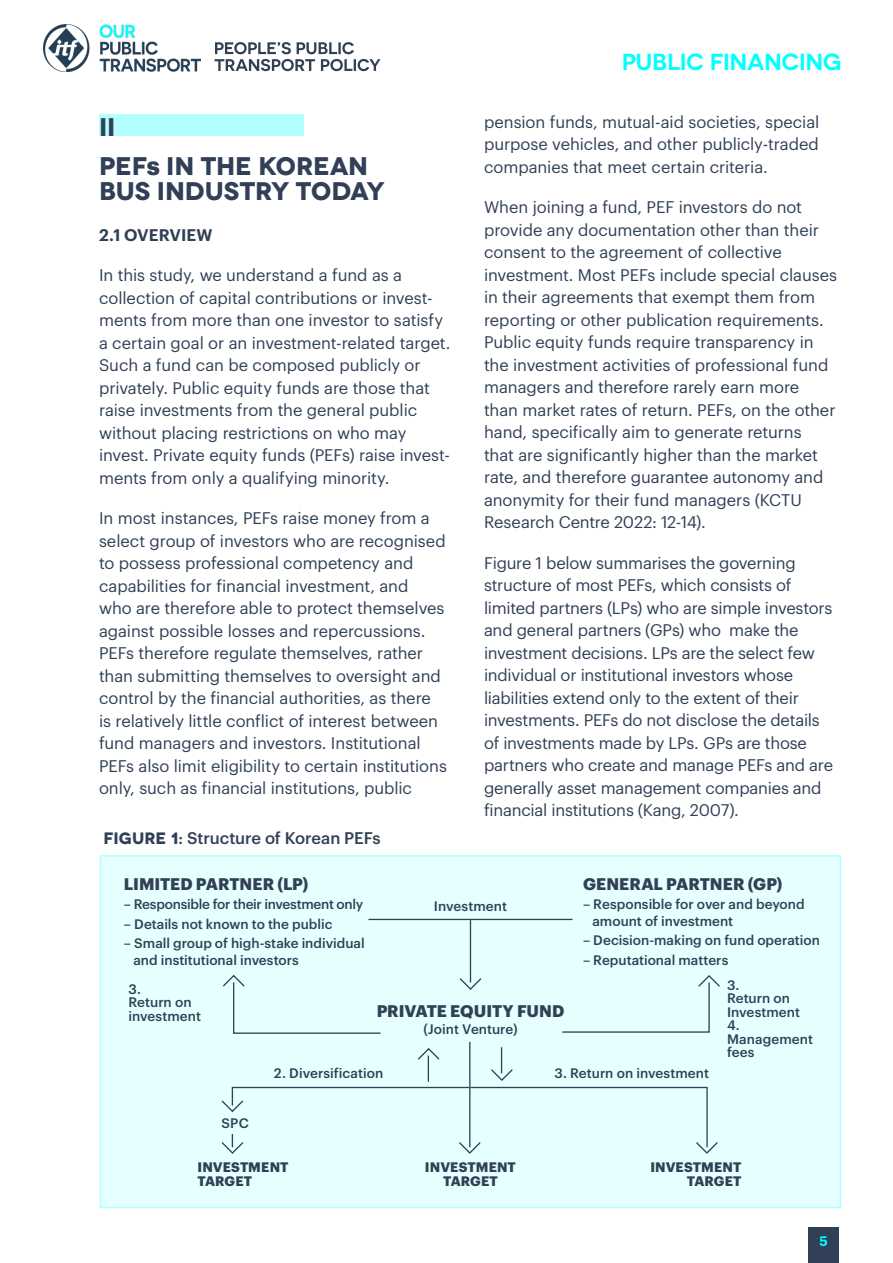
<style>
.page{position:relative;width:893px;height:1263px;background:#fff}
.page>*{position:absolute;margin:0;border:0;box-sizing:border-box;transform-origin:0 0}
.t1{font:700 expanded 25.5px/39px "Novecento";letter-spacing:-.005em;color:#314056}
.t2{font:600 23.25px "Novecentosanswide";letter-spacing:.005em;color:#0ff}
.t3{font:16.5px/22.5px "Graphik";letter-spacing:-.005em;color:#314056}
.t4{font:700 16.5px "Graphik";letter-spacing:-.005em;color:#314056}
.t5{font:500 16.5px "Graphik";letter-spacing:-.005em;color:#314056}
.t6{font:600 16.5px "Graphik";color:#314056}
.t7{font:500 13.5px/13.5px "Graphik";color:#314056}
.t8{font:700 13.5px/13.5px "Graphik";letter-spacing:.005em;color:#314056}
.t9{font:500 13.5px "Graphik";letter-spacing:-.02em;color:#314056}
.t10{font:600 13.5px "Graphik";color:#0ff}
.s1{font-family:"Graphik";font-stretch:normal}
.s2{font-family:"Novecento";font-weight:700;font-stretch:expanded}
</style>
<div class="page">
<img style="left:43px;top:25px;width:158px;height:46px">
<svg style="left:214px;top:42px;width:166px;height:29px"></svg>
<div style="left:808px;top:1227px;width:31px;height:36px;background:#314056"></div>
<div style="left:99px;top:114px;width:204px;height:21px;background:#b3ffff"></div>
<div style="left:100px;top:855px;width:741px;height:353px;background:#e6ffff;border:2px solid #b3ffff"></div>
<hr style="left:470px;top:920px;width:1px;height:62px;background:#314056">
<hr style="left:368px;top:919px;width:204px;height:1px;background:#314056">
<hr style="left:469px;top:1042px;width:1px;height:105px;background:#314056">
<svg style="left:223px;top:974px;width:158px;height:60px"></svg>
<svg style="left:562px;top:975px;width:158px;height:58px"></svg>
<svg style="left:459px;top:977px;width:23px;height:13px"></svg>
<svg style="left:221px;top:1047px;width:497px;height:107px"></svg>
<h1 class="t1" style="left:99px;top:107px;width:271px">II<br>PEF<span class="s1">s</span> IN THE KOREAN</h1>
<h1 class="t1" style="left:99px;top:172px;width:287px">BUS INDUSTRY TODAY</h1>
<p class="t6" style="left:99px;top:222px;width:115px">2.1 OVERVIEW</p>
<p class="t3" style="left:99px;top:262px;width:353px">In this study, we understand a fund as a collection of capital contributions or invest&shy;ments from more than one investor to satisfy a certain goal or an investment-related target.<br>Such a fund can be composed publicly or privately. Public equity funds are those that raise investments from the general public without placing restrictions on who may invest. Private equity funds (PEFs) raise invest&shy;ments from only a qualifying minority.</p>
<p class="t3" style="left:99px;top:505px;width:349px">In most instances, PEFs raise money from a select group of investors who are recognised to possess professional competency and capabilities for financial investment, and<br>who are therefore able to protect themselves against possible losses and repercussions.<br>PEFs therefore regulate themselves, rather than submitting themselves to oversight and control by the financial authorities, as there is relatively little conflict of interest between fund managers and investors. Institutional PEFs also limit eligibility to certain institutions only, such as financial institutions, public</p>
<p class="t5" style="left:103px;top:825px;width:279px"><span class="s2">FIGURE 1:</span> Structure of Korean PEFs</p>
<h2 class="t2" style="left:622px;top:48px;width:221px">PUBLIC FINANCING</h2>
<p class="t3" style="left:484px;top:109px;width:337px;text-align:justify">pension funds, mutual-aid societies, special purpose vehicles, and other publicly-traded companies that meet certain criteria.</p>
<p class="t3" style="left:484px;top:195px;width:355px">When joining a fund, PEF investors do not provide any documentation other than their consent to the agreement of collective investment. Most PEFs include special clauses in their agreements that exempt them from reporting or other publication requirements.<br>Public equity funds require transparency in the investment activities of professional fund managers and therefore rarely earn more than market rates of return. PEFs, on the other hand, specifically aim to generate returns<br>that are significantly higher than the market rate, and therefore guarantee autonomy and anonymity for their fund managers (KCTU Research Centre 2022: 12-14).</p>
<p class="t3" style="left:484px;top:550px;width:351px">Figure 1 below summarises the governing structure of most PEFs, which consists of limited partners (LPs) who are simple investors and general partners (GPs) who make the investment decisions. LPs are the select few individual or institutional investors whose liabilities extend only to the extent of their investments. PEFs do not disclose the details of investments made by LPs. GPs are those partners who create and manage PEFs and are generally asset management companies and financial institutions (Kang, 2007).</p>
<p class="t4" style="left:124px;top:871px;width:186px">LIMITED PARTNER (LP)</p>
<p class="t9" style="left:124px;top:894px;width:241px">– Responsible for their investment only</p>
<p class="t7" style="left:124px;top:916px;width:210px">– Details not known to the public</p>
<p class="t7" style="left:133px;top:934px;width:233px;line-height:16.5px;text-indent:-9px">– Small group of high-stake individual and institutional investors</p>
<p class="t7" style="left:434px;top:898px;width:75px">Investment</p>
<p class="t4" style="left:583px;top:871px;width:201px">GENERAL PARTNER (GP)</p>
<p class="t7" style="left:592px;top:895px;width:214px;line-height:16.5px;text-indent:-9px">– Responsible for over and beyond amount of investment</p>
<p class="t7" style="left:583px;top:932px;width:238px">– Decision-making on fund operation</p>
<p class="t7" style="left:583px;top:952px;width:147px">– Reputational matters</p>
<p class="t7" style="left:128px;top:981px;width:74px">3.<br>Return on investment</p>
<p class="t7" style="left:727px;top:977px;width:88px">3.<br>Return on<br>Investment<br>4.<br>Management fees</p>
<p class="t4" style="left:377px;top:998px;width:189px">PRIVATE EQUITY FUND</p>
<p class="t7" style="left:423px;top:1021px;width:96px">(Joint Venture)</p>
<p class="t7" style="left:222px;top:1115px;width:29px">SPC</p>
<p class="t7" style="left:274px;top:1065px;width:111px">2. Diversification</p>
<p class="t7" style="left:554px;top:1065px;width:156px">3. Return on investment</p>
<p class="t8" style="left:197px;top:1159px;width:92px">INVESTMENT<br>TARGET</p>
<p class="t8" style="left:425px;top:1159px;width:92px;text-align:center">INVESTMENT<br>TARGET</p>
<p class="t8" style="left:650px;top:1159px;width:92px;text-align:right">INVESTMENT<br>TARGET</p>
<p class="t10" style="left:819px;top:1230px;width:10px">5</p>
</div>
